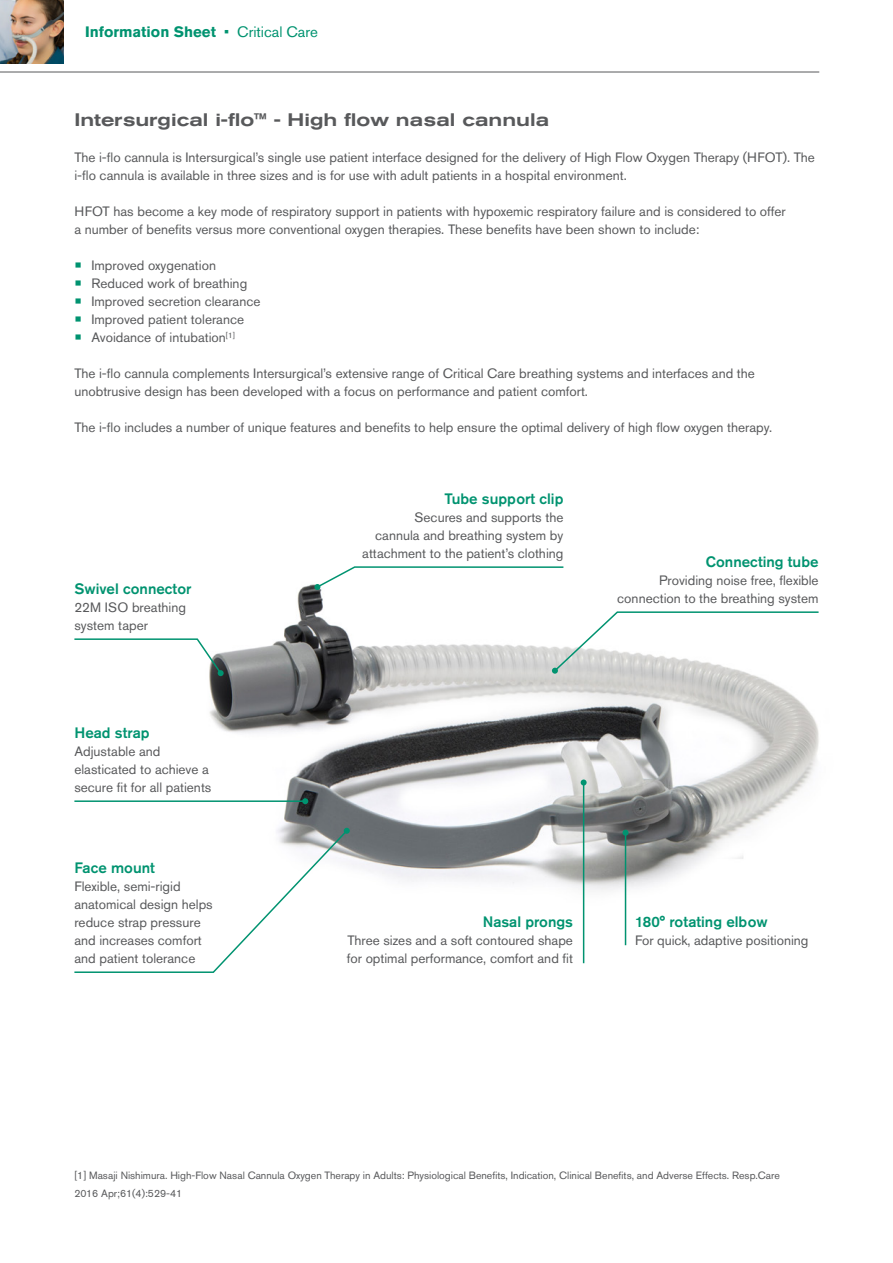
<style>
.page{position:relative;width:893px;height:1263px;background:#fff}
.page>*{position:absolute;margin:0;border:0;box-sizing:border-box;transform-origin:0 0}
.t1{font:500 expanded 18px "Akzidenz Grotesk Pro";color:#58595b}
.t2{font:500 15px "Akzidenz Grotesk Pro";color:#009370}
.t3{font:700 15px "Akzidenz Grotesk Pro";color:#009370}
.t4{font:13.5px/18px "Akzidenz Grotesk Pro";color:#58595b}
.t5{font:10.5px/18px "Akzidenz Grotesk Pro";color:#58595b}
.s1{font-weight:400}
.s2{font-size:22.5px;color:#009370}
</style>
<div class="page">
<img style="left:0;top:0;width:63px;height:63px">
<hr style="left:0;top:72px;width:819px;height:1px;background:#58595b">
<img style="left:209px;top:584px;width:610px;height:345px">
<svg style="left:552px;top:611px;width:267px;height:63px"></svg>
<hr style="left:583px;top:782px;width:1px;height:181px;background:#009370">
<svg style="left:581px;top:779px;width:6px;height:6px"></svg>
<hr style="left:625px;top:833px;width:1px;height:112px;background:#009370">
<svg style="left:622px;top:830px;width:6px;height:6px"></svg>
<svg style="left:314px;top:566px;width:251px;height:24px"></svg>
<svg style="left:74px;top:638px;width:150px;height:38px"></svg>
<hr style="left:74px;top:800px;width:231px;height:2px;background:#009370">
<svg style="left:302px;top:798px;width:6px;height:6px"></svg>
<svg style="left:74px;top:828px;width:276px;height:145px"></svg>
<p class="t3" style="left:85px;top:22px;width:234px">Information Sheet <span class="s1">• Critical Care</span></p>
<h1 class="t1" style="left:74px;top:108px;width:476px">Intersurgical i-flo™ - High flow nasal cannula</h1>
<p class="t4" style="left:74px;top:148px;width:742px">The i-flo cannula is Intersurgical’s single use patient interface designed for the delivery of High Flow Oxygen Therapy (HFOT). The i-flo cannula is available in three sizes and is for use with adult patients in a hospital environment.</p>
<p class="t4" style="left:74px;top:202px;width:713px">HFOT has become a key mode of respiratory support in patients with hypoxemic respiratory failure and is considered to offer a number of benefits versus more conventional oxygen therapies. These benefits have been shown to include:</p>
<p class="t4" style="left:74px;top:256px;width:143px"><span class="s2">•</span> Improved oxygenation</p>
<p class="t4" style="left:74px;top:274px;width:174px"><span class="s2">•</span> Reduced work of breathing</p>
<p class="t4" style="left:74px;top:292px;width:188px"><span class="s2">•</span> Improved secretion clearance</p>
<p class="t4" style="left:74px;top:310px;width:171px"><span class="s2">•</span> Improved patient tolerance</p>
<p class="t4" style="left:74px;top:328px;width:162px"><span class="s2">•</span> Avoidance of intubation<sup>[1]</sup></p>
<p class="t4" style="left:74px;top:364px;width:682px">The i-flo cannula complements Intersurgical’s extensive range of Critical Care breathing systems and interfaces and the unobtrusive design has been developed with a focus on performance and patient comfort.</p>
<p class="t4" style="left:74px;top:418px;width:699px">The i-flo includes a number of unique features and benefits to help ensure the optimal delivery of high flow oxygen therapy.</p>
<p class="t2" style="left:74px;top:579px;width:118px">Swivel connector</p>
<p class="t4" style="left:74px;top:598px;width:113px">22M ISO breathing system taper</p>
<p class="t2" style="left:74px;top:723px;width:77px">Head strap</p>
<p class="t4" style="left:74px;top:742px;width:138px">Adjustable and elasticated to achieve a secure fit for all patients</p>
<p class="t2" style="left:74px;top:858px;width:82px">Face mount</p>
<p class="t4" style="left:74px;top:877px;width:140px">Flexible, semi-rigid anatomical design helps reduce strap pressure and increases comfort and patient tolerance</p>
<p class="t2" style="left:445px;top:489px;width:120px">Tube support clip</p>
<p class="t4" style="left:362px;top:508px;width:203px;text-align:right">Secures and supports the<br>cannula and breathing system by attachment to the patient’s clothing</p>
<p class="t2" style="left:706px;top:552px;width:114px">Connecting tube</p>
<p class="t4" style="left:617px;top:571px;width:203px;text-align:right">Providing noise free, flexible connection to the breathing system</p>
<p class="t2" style="left:483px;top:912px;width:92px">Nasal prongs</p>
<p class="t4" style="left:347px;top:931px;width:228px">Three sizes and a soft contoured shape for optimal performance, comfort and fit</p>
<p class="t2" style="left:635px;top:912px;width:134px">180° rotating elbow</p>
<p class="t4" style="left:635px;top:931px;width:175px">For quick, adaptive positioning</p>
<p class="t5" style="left:74px;top:1166px;width:707px">[1] Masaji Nishimura. High-Flow Nasal Cannula Oxygen Therapy in Adults: Physiological Benefits, Indication, Clinical Benefits, and Adverse Effects. Resp.Care<br>2016 Apr;61(4):529-41</p>
</div>
